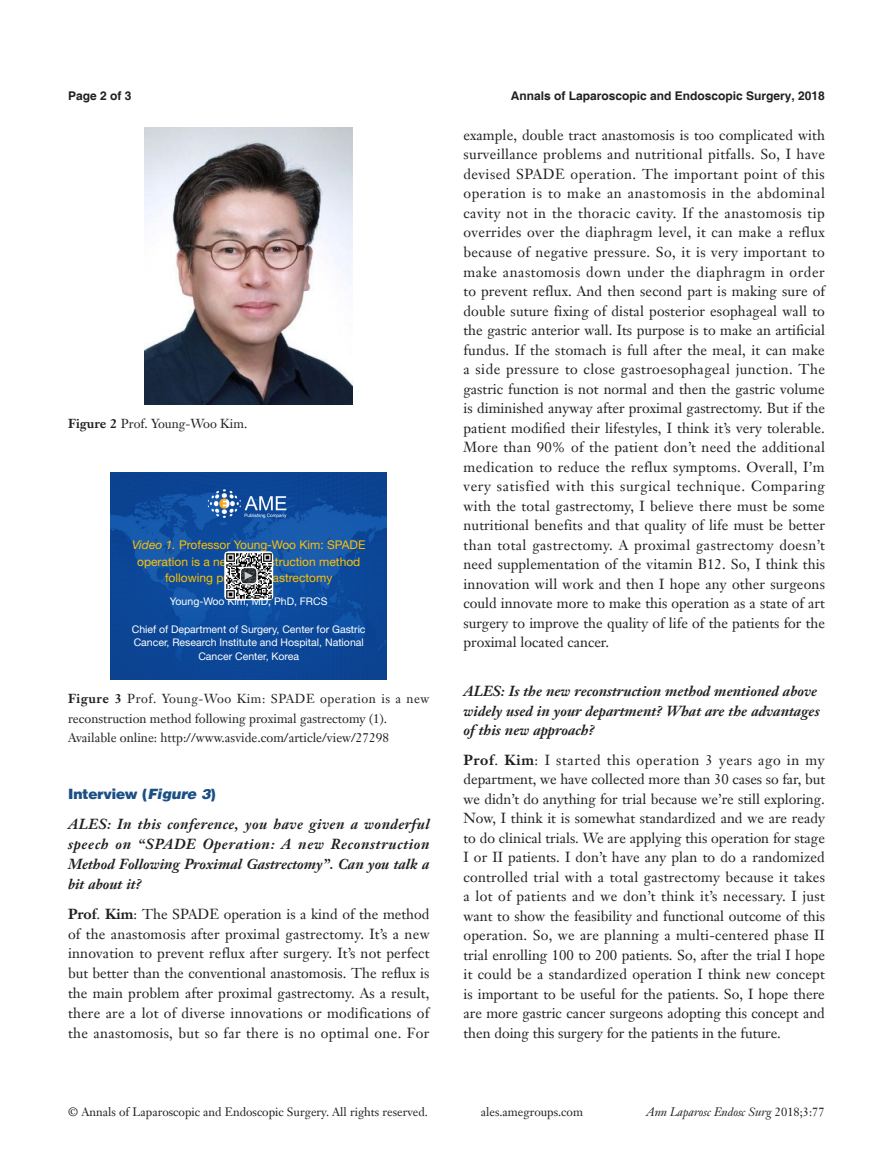
<style>
.page{position:relative;width:893px;height:1170px;background:#fff}
.page>*{position:absolute;margin:0;border:0;box-sizing:border-box;transform-origin:0 0}
.t1{font:14.25px/19.5px "Janson Text LT";color:#231f20;text-align:justify}
.t2{font:italic 700 14.25px/19.8px "Janson Text LT";color:#231f20;text-align:justify}
.t3{font:900 14.25px "Helvetica";color:#1c5085}
.t4{font:12.75px/19.5px "Janson Text LT";color:#231f20}
.t5{font:12px/16.5px "Helvetica Neue LT Pro";color:#ffc000;text-align:center}
.t6{font:12px "Janson Text LT";color:#231f20}
.t7{font:700 12px "Helvetica";color:#231f20}
.t8{font:italic 12px "Janson Text LT";color:#231f20}
.t9{font:11.55px "Times New Roman";color:#fff}
.t10{font:10.5px/13.8px "Helvetica Neue LT Pro";color:#fff;text-align:center}
.s1{font-weight:700}
.s2{font-style:italic}
.s3{font-style:normal}
</style>
<div class="page">
<img style="left:145px;top:128px;width:208px;height:276px">
<img style="left:111px;top:472px;width:276px;height:207px">
<svg style="left:224px;top:551px;width:49px;height:49px"></svg>
<img style="left:225px;top:552px;width:47px;height:47px">
<svg style="left:240px;top:567px;width:17px;height:17px"></svg>
<div style="left:240px;top:567px;width:17px;height:17px;border:1px solid #fff;border-radius:4px"></div>
<p class="t7" style="left:68px;top:88px;width:65px">Page 2 of 3</p>
<p class="t7" style="left:511px;top:88px;width:316px">Annals of Laparoscopic and Endoscopic Surgery, 2018</p>
<p class="t4" style="left:68px;top:413px;width:181px"><span class="s1">Figure 2</span> Prof. Young-Woo Kim.</p>
<p class="t5" style="left:132px;top:536px;width:235px"><span class="s2">Video 1.</span> Professor Young-Woo Kim: SPADE operation is a new reconstruction method following proximal gastrectomy</p>
<p class="t10" style="left:170px;top:594px;width:159px">Young-Woo Kim, MD, PhD, FRCS</p>
<p class="t10" style="left:132px;top:621px;width:235px">Chief of Department of Surgery, Center for Gastric<br>Cancer, Research Institute and Hospital, National<br>Cancer Center, Korea</p>
<p class="t9" style="left:257px;top:570px;width:13px;rotate:90deg">▲</p>
<p class="t4" style="left:68px;top:689px;width:363px"><span class="s1">Figure 3</span> Prof. Young-Woo Kim: SPADE operation is a new reconstruction method following proximal gastrectomy (1).</p>
<p class="t4" style="left:68px;top:728px;width:322px">Available online: http://www.asvide.com/article/view/27298</p>
<p class="t3" style="left:68px;top:784px;width:149px">Interview (<span class="s2">Figure 3</span>)</p>
<p class="t2" style="left:68px;top:814px;width:363px">ALES: In this conference, you have given a wonderful speech on “SPADE Operation: A new Reconstruction Method Following Proximal Gastrectomy”. Can you talk a bit about it?</p>
<p class="t1" style="left:68px;top:903px;width:363px"><span class="s1">Prof</span>. <span class="s1">Kim</span>: The SPADE operation is a kind of the method of the anastomosis after proximal gastrectomy. It’s a new innovation to prevent reflux after surgery. It’s not perfect but better than the conventional anastomosis. The reflux is the main problem after proximal gastrectomy. As a result, there are a lot of diverse innovations or modifications of the anastomosis, but so far there is no optimal one. For</p>
<p class="t1" style="left:463px;top:125px;width:363px">example, double tract anastomosis is too complicated with surveillance problems and nutritional pitfalls. So, I have devised SPADE operation. The important point of this operation is to make an anastomosis in the abdominal cavity not in the thoracic cavity. If the anastomosis tip overrides over the diaphragm level, it can make a reflux because of negative pressure. So, it is very important to make anastomosis down under the diaphragm in order to prevent reflux. And then second part is making sure of double suture fixing of distal posterior esophageal wall to the gastric anterior wall. Its purpose is to make an artificial fundus. If the stomach is full after the meal, it can make a side pressure to close gastroesophageal junction. The gastric function is not normal and then the gastric volume is diminished anyway after proximal gastrectomy. But if the patient modified their lifestyles, I think it’s very tolerable.<br>More than 90% of the patient don’t need the additional medication to reduce the reflux symptoms. Overall, I’m very satisfied with this surgical technique. Comparing with the total gastrectomy, I believe there must be some nutritional benefits and that quality of life must be better than total gastrectomy. A proximal gastrectomy doesn’t need supplementation of the vitamin B12. So, I think this innovation will work and then I hope any other surgeons could innovate more to make this operation as a state of art surgery to improve the quality of life of the patients for the proximal located cancer.</p>
<p class="t2" style="left:463px;top:681px;width:358px;text-align:left">ALES: Is the new reconstruction method mentioned above widely used in your department? What are the advantages of this new approach?</p>
<p class="t1" style="left:463px;top:749px;width:363px"><span class="s1">Prof</span>. <span class="s1">Kim</span>: I started this operation 3 years ago in my department, we have collected more than 30 cases so far, but we didn’t do anything for trial because we’re still exploring.<br>Now, I think it is somewhat standardized and we are ready to do clinical trials. We are applying this operation for stage I or II patients. I don’t have any plan to do a randomized controlled trial with a total gastrectomy because it takes a lot of patients and we don’t think it’s necessary. I just want to show the feasibility and functional outcome of this operation. So, we are planning a multi-centered phase II trial enrolling 100 to 200 patients. So, after the trial I hope it could be a standardized operation I think new concept is important to be useful for the patients. So, I hope there are more gastric cancer surgeons adopting this concept and then doing this surgery for the patients in the future.</p>
<p class="t6" style="left:68px;top:1104px;width:361px">© Annals of Laparoscopic and Endoscopic Surgery. All rights reserved.</p>
<p class="t6" style="left:481px;top:1104px;width:104px">ales.amegroups.com</p>
<p class="t8" style="left:646px;top:1104px;width:180px">Ann Laparosc Endosc Surg <span class="s3">2018;3:77</span></p>
</div>
